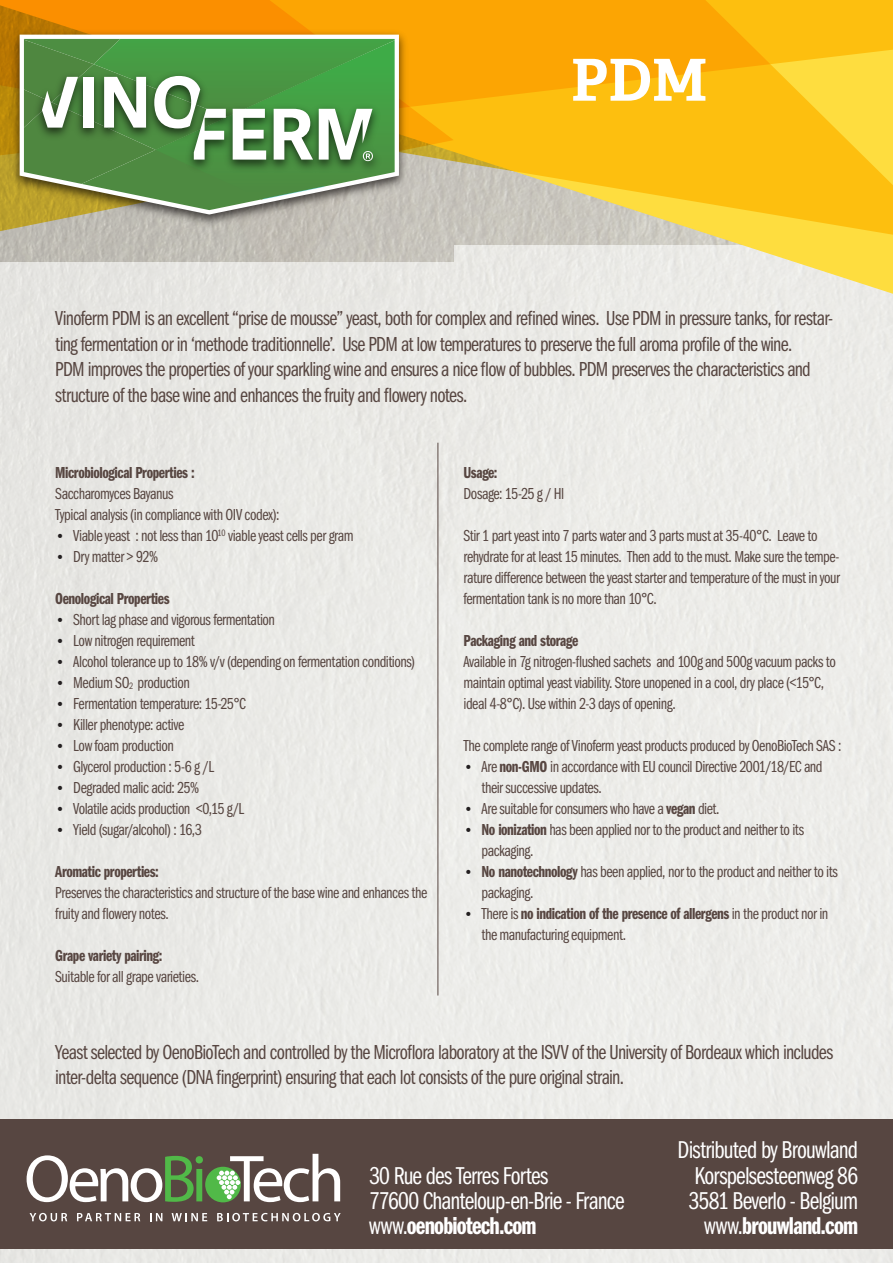
<style>
.page{position:relative;width:893px;height:1263px;background:#fff}
.page>*{position:absolute;margin:0;border:0;box-sizing:border-box;transform-origin:0 0}
.t1{font:700 57.9px "Adelle";color:#fff}
.T_I_T_E_L{font:25.2px/25.2px "Franklin Gothic URW Com Boo";letter-spacing:-.03em;color:#fff;text-align:right}
.T_I_T_E_L-2{font:25.2px "Franklin Gothic URW Com Dem";letter-spacing:-.03em;color:#fff}
.T_I_T_E_L-3{font:21px/25.5px "Franklin Gothic URW Com Boo";letter-spacing:-.03em;color:#574641}
.T_I_T_E_L-4{font:16.5px/21px "Franklin Gothic URW Com Boo";letter-spacing:-.03em;color:#574641}
.T_I_T_E_L-5{font:16.5px "Franklin Gothic URW Com Dem";letter-spacing:-.025em;color:#574641}
.s1{font-size:15px;color:#231f20}
.s2{font-size:9.6px}
.s3{font-family:"Franklin Gothic URW Com Dem"}
.s4{font-family:"Franklin Gothic URW Com Boo"}
</style>
<div class="page">
<div style="left:0;top:301px;width:893px;height:962px;background:#ecece8"></div>
<div style="left:0;top:294px;width:624px;height:602px;background:#eaeae6"></div>
<div style="left:243px;top:294px;width:650px;height:7px;background:#eaeae6"></div>
<svg style="left:0;top:245px;width:893px;height:49px;background:#ebe7d3"></svg>
<svg style="left:0;top:245px;width:454px;height:17px;background:#c1beb6"></svg>
<svg style="left:0;top:198px;width:893px;height:47px;background:#dac886"></svg>
<svg style="left:0;top:0;width:893px;height:198px;background:#f8b516"></svg>
<img style="left:7px;top:26px;width:404px;height:205px">
<svg style="left:20px;top:35px;width:379px;height:179px"></svg>
<svg style="left:24px;top:39px;width:371px;height:171px;background:#6b9f61"></svg>
<div style="left:0;top:1120px;width:893px;height:129px;background:#574641"></div>
<svg style="left:0;top:1154px;width:341px;height:109px"></svg>
<hr style="left:438px;top:443px;width:1px;height:552px;background:#574641">
<p class="t1" style="left:571px;top:43px;width:138px">PDM</p>
<p class="T_I_T_E_L-3" style="left:55px;top:304px;width:779px">Vinoferm PDM is an excellent “prise de mousse” yeast, both for complex and refined wines. Use PDM in pressure tanks, for restar&shy;ting fermentation or in ‘methode traditionnelle’. Use PDM at low temperatures to preserve the full aroma profile of the wine.</p>
<p class="T_I_T_E_L-3" style="left:55px;top:355px;width:757px">PDM improves the properties of your sparkling wine and ensures a nice flow of bubbles. PDM preserves the characteristics and structure of the base wine and enhances the fruity and flowery notes.</p>
<p class="T_I_T_E_L-5" style="left:55px;top:461px;width:141px">Microbiological Properties :</p>
<p class="T_I_T_E_L-4" style="left:55px;top:482px;width:120px">Saccharomyces Bayanus</p>
<p class="T_I_T_E_L-4" style="left:55px;top:503px;width:226px">Typical analysis (in compliance with OIV codex):</p>
<p class="T_I_T_E_L-4" style="left:55px;top:524px;width:300px"><span class="s1">•</span> Viable yeast : not less than 10<sup>10</sup> viable yeast cells per gram</p>
<p class="T_I_T_E_L-4" style="left:55px;top:545px;width:104px"><span class="s1">•</span> Dry matter &gt; 92%</p>
<p class="T_I_T_E_L-5" style="left:55px;top:587px;width:116px">Oenological Properties</p>
<p class="T_I_T_E_L-4" style="left:55px;top:608px;width:221px"><span class="s1">•</span> Short lag phase and vigorous fermentation</p>
<p class="T_I_T_E_L-4" style="left:55px;top:629px;width:141px"><span class="s1">•</span> Low nitrogen requirement</p>
<p class="T_I_T_E_L-4" style="left:55px;top:650px;width:361px"><span class="s1">•</span> Alcohol tolerance up to 18% v/v (depending on fermentation conditions)</p>
<p class="T_I_T_E_L-4" style="left:55px;top:671px;width:136px"><span class="s1">•</span> Medium SO<span class="s2">2</span> production</p>
<p class="T_I_T_E_L-4" style="left:55px;top:692px;width:192px"><span class="s1">•</span> Fermentation temperature: 15-25°C</p>
<p class="T_I_T_E_L-4" style="left:55px;top:713px;width:131px"><span class="s1">•</span> Killer phenotype: active</p>
<p class="T_I_T_E_L-4" style="left:55px;top:734px;width:120px"><span class="s1">•</span> Low foam production</p>
<p class="T_I_T_E_L-4" style="left:55px;top:755px;width:160px"><span class="s1">•</span> Glycerol production : 5-6 g /L</p>
<p class="T_I_T_E_L-4" style="left:55px;top:776px;width:145px"><span class="s1">•</span> Degraded malic acid: 25%</p>
<p class="T_I_T_E_L-4" style="left:55px;top:797px;width:190px"><span class="s1">•</span> Volatile acids production &lt;0,15 g/L</p>
<p class="T_I_T_E_L-4" style="left:55px;top:818px;width:148px"><span class="s1">•</span> Yield (sugar/alcohol) : 16,3</p>
<p class="T_I_T_E_L-5" style="left:55px;top:860px;width:105px">Aromatic properties:</p>
<p class="T_I_T_E_L-4" style="left:55px;top:881px;width:374px">Preserves the characteristics and structure of the base wine and enhances the fruity and flowery notes.</p>
<p class="T_I_T_E_L-5" style="left:55px;top:944px;width:109px">Grape variety pairing:</p>
<p class="T_I_T_E_L-4" style="left:55px;top:965px;width:145px">Suitable for all grape varieties.</p>
<p class="T_I_T_E_L-5" style="left:463px;top:461px;width:36px">Usage:</p>
<p class="T_I_T_E_L-4" style="left:463px;top:482px;width:102px">Dosage: 15-25 g / Hl</p>
<p class="T_I_T_E_L-4" style="left:463px;top:524px;width:378px">Stir 1 part yeast into 7 parts water and 3 parts must at 35-40°C. Leave to rehydrate for at least 15 minutes. Then add to the must. Make sure the tempe&shy;rature difference between the yeast starter and temperature of the must in your fermentation tank is no more than 10°C.</p>
<p class="T_I_T_E_L-5" style="left:463px;top:629px;width:116px">Packaging and storage</p>
<p class="T_I_T_E_L-4" style="left:463px;top:650px;width:374px">Available in 7g nitrogen-flushed sachets and 100g and 500g vacuum packs to maintain optimal yeast viability. Store unopened in a cool, dry place (&lt;15°C, ideal 4-8°C). Use within 2-3 days of opening.</p>
<p class="T_I_T_E_L-4" style="left:463px;top:734px;width:379px">The complete range of Vinoferm yeast products produced by OenoBioTech SAS :</p>
<p class="T_I_T_E_L-4" style="left:481px;top:755px;width:343px;text-indent:-18px"><span class="s1">•</span> Are <span class="s3">non-GMO</span> in accordance with EU council Directive 2001/18/EC and their successive updates.</p>
<p class="T_I_T_E_L-4" style="left:463px;top:797px;width:258px"><span class="s1">•</span> Are suitable for consumers who have a <span class="s3">vegan</span> diet.</p>
<p class="T_I_T_E_L-4" style="left:481px;top:818px;width:324px;text-indent:-18px"><span class="s1">•</span> <span class="s3">No ionization</span> has been applied nor to the product and neither to its packaging.</p>
<p class="T_I_T_E_L-4" style="left:481px;top:860px;width:358px;text-indent:-18px"><span class="s1">•</span> <span class="s3">No nanotechnology</span> has been applied, nor to the product and neither to its packaging.</p>
<p class="T_I_T_E_L-4" style="left:481px;top:902px;width:348px;text-indent:-18px"><span class="s1">•</span> There is <span class="s3">no indication of the presence of allergens</span> in the product nor in the manufacturing equipment.</p>
<p class="T_I_T_E_L-3" style="left:55px;top:1038px;width:779px">Yeast selected by OenoBioTech and controlled by the Microflora laboratory at the ISVV of the University of Bordeaux which includes inter-delta sequence (DNA fingerprint) ensuring that each lot consists of the pure original strain.</p>
<p class="T_I_T_E_L" style="left:369px;top:1161px;width:181px">30 Rue des Terres Fortes</p>
<p class="T_I_T_E_L" style="left:369px;top:1187px;width:257px">77600 Chanteloup-en-Brie - France</p>
<p class="T_I_T_E_L-2" style="left:369px;top:1208px;width:169px"><span class="s4">www.</span>oenobiotech.com</p>
<p class="T_I_T_E_L" style="left:678px;top:1136px;width:182px">Distributed by Brouwland<br>Korspelsesteenweg 86</p>
<p class="T_I_T_E_L" style="left:688px;top:1187px;width:171px">3581 Beverlo - Belgium</p>
<p class="T_I_T_E_L-2" style="left:704px;top:1208px;width:155px"><span class="s4">www.</span>brouwland.com</p>
</div>
